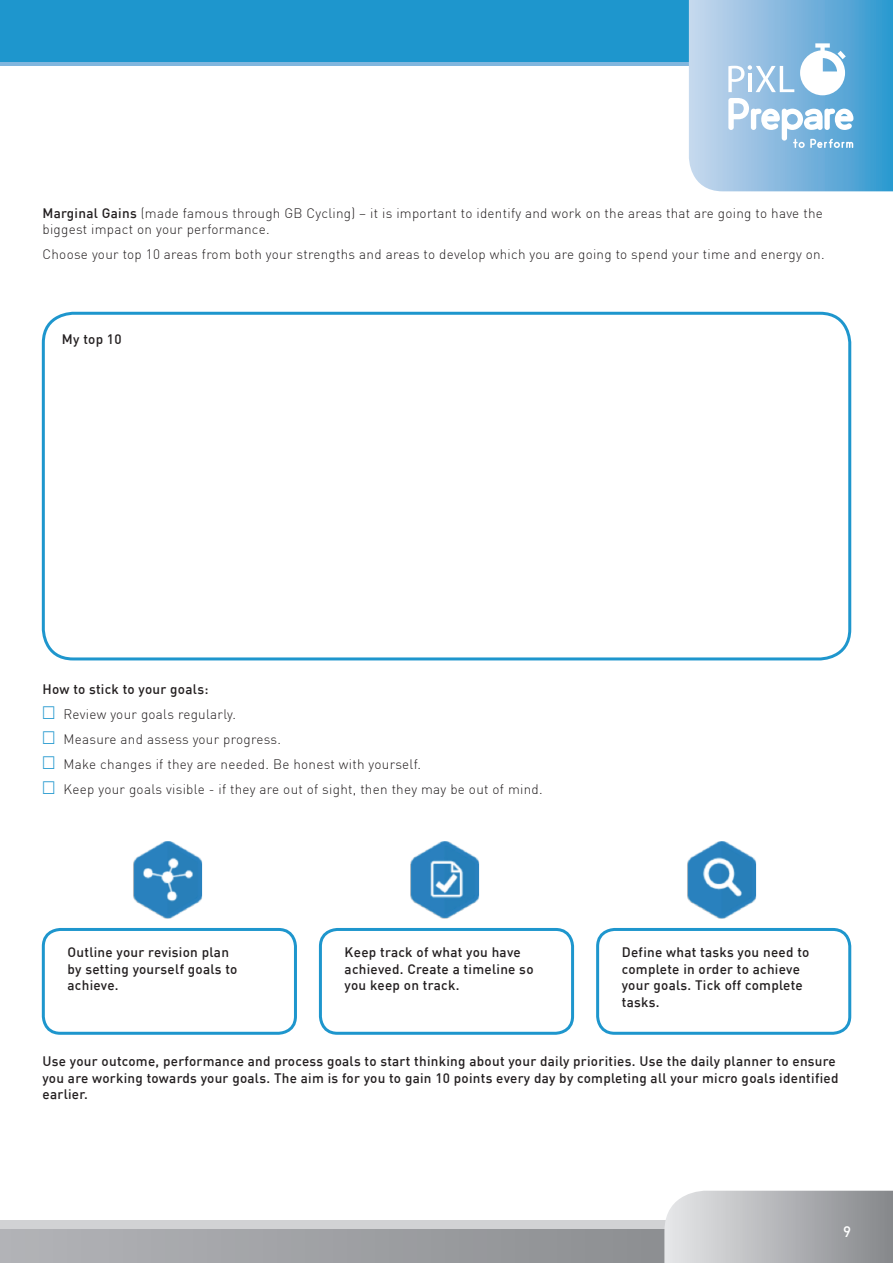
<style>
.page{position:relative;width:893px;height:1263px;background:#fff}
.page>*{position:absolute;margin:0;border:0;box-sizing:border-box;transform-origin:0 0}
.t1{font:500 15px "DIN";color:#fff}
.t2{font:500 13.5px/16.5px "DIN";letter-spacing:.02em;color:#231f20}
.t3{font:300 13.5px/16.5px "DIN";letter-spacing:.02em;color:#231f20}
.s1{font-weight:500}
.s2{color:#1e96cd}
</style>
<div class="page">
<div style="left:0;top:1220px;width:893px;height:43px;background:#d1d2d4"></div>
<div style="left:0;top:4px;width:893px;height:62px;background:#81b6de"></div>
<div style="left:0;top:0;width:893px;height:62px;background:#1e96cd"></div>
<svg style="left:0;top:1229px;width:664px;height:34px;background:#9fa0a4"></svg>
<svg style="left:664px;top:1191px;width:229px;height:72px"></svg>
<div style="left:42px;top:312px;width:809px;height:348px;border:3px solid #1e96cd;border-radius:30px"></div>
<div style="left:42px;top:928px;width:255px;height:107px;border:3px solid #1e96cd;border-radius:17px"></div>
<div style="left:596px;top:928px;width:255px;height:107px;border:3px solid #1e96cd;border-radius:17px"></div>
<div style="left:319px;top:928px;width:255px;height:107px;border:3px solid #1e96cd;border-radius:17px"></div>
<img style="left:113px;top:841px;width:109px;height:91px">
<img style="left:667px;top:841px;width:109px;height:91px">
<img style="left:390px;top:841px;width:109px;height:91px">
<svg style="left:689px;top:0;width:204px;height:191px;background:#8dbfe1"></svg>
<p class="t3" style="left:43px;top:205px;width:782px"><span class="s1">Marginal Gains</span> (made famous through GB Cycling) – it is important to identify and work on the areas that are going to have the biggest impact on your performance.</p>
<p class="t3" style="left:43px;top:246px;width:784px">Choose your top 10 areas from both your strengths and areas to develop which you are going to spend your time and energy on.</p>
<p class="t2" style="left:62px;top:331px;width:61px">My top 10</p>
<p class="t2" style="left:43px;top:681px;width:167px">How to stick to your goals:</p>
<p class="t3" style="left:43px;top:706px;width:195px"><span class="s2">✓</span> Review your goals regularly.</p>
<p class="t3" style="left:43px;top:731px;width:240px"><span class="s2">✓</span> Measure and assess your progress.</p>
<p class="t3" style="left:43px;top:756px;width:380px"><span class="s2">✓</span> Make changes if they are needed. Be honest with yourself.</p>
<p class="t3" style="left:43px;top:781px;width:502px"><span class="s2">✓</span> Keep your goals visible - if they are out of sight, then they may be out of mind.</p>
<p class="t2" style="left:68px;top:944px;width:172px">Outline your revision plan by setting yourself goals to achieve.</p>
<p class="t2" style="left:622px;top:944px;width:189px">Define what tasks you need to complete in order to achieve your goals. Tick off complete tasks.</p>
<p class="t2" style="left:345px;top:944px;width:190px">Keep track of what you have achieved. Create a timeline so you keep on track.</p>
<p class="t2" style="left:43px;top:1052px;width:798px">Use your outcome, performance and process goals to start thinking about your daily priorities. Use the daily planner to ensure you are working towards your goals. The aim is for you to gain 10 points every day by completing all your micro goals identified earlier.</p>
<p class="t1" style="left:843px;top:1222px;width:9px">9</p>
</div>
